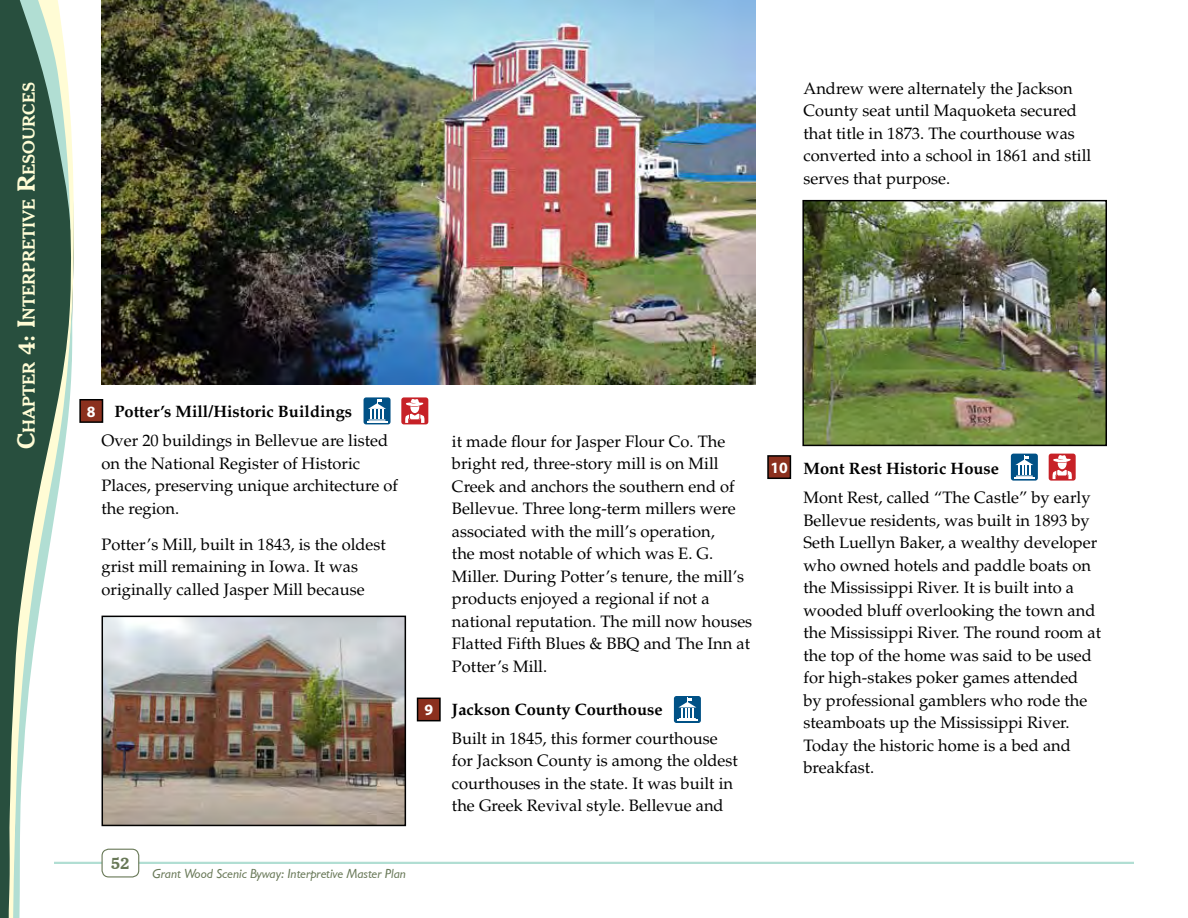
<style>
.page{position:relative;width:1188px;height:918px;background:#fff}
.page>*{position:absolute;margin:0;border:0;box-sizing:border-box;transform-origin:0 0}
.t1{font:700 16.8px "Cheltenham BT";color:#fffcd5}
.t2{font:16.5px/22.5px "Palatino";color:#000}
.t3{font:700 16.5px "Palatino";color:#000}
.t4{font:700 16.5px "Cheltenham BT";color:#687857}
.t5{font:700 15.75px "Myriad Pro";color:#fff}
.t6{font:13.5px "Garrison Sans ITALIC";color:#687857}
.s1{font-size:24px}
</style>
<div class="page">
<hr style="left:54px;top:862px;width:1080px;height:2px;background:#b1ded3">
<div style="left:102px;top:849px;width:37px;height:28px;background:#fff;border-radius:7px"></div>
<div style="left:102px;top:849px;width:37px;height:29px;border:1px solid #687857;border-radius:7px"></div>
<img style="left:105px;top:619px;width:298px;height:204px">
<div style="left:102px;top:616px;width:304px;height:210px;border:2px solid #000"></div>
<img style="left:101px;top:0;width:655px;height:385px">
<img style="left:805px;top:203px;width:299px;height:240px">
<div style="left:802px;top:200px;width:305px;height:246px;border:2px solid #000"></div>
<div style="left:80px;top:400px;width:23px;height:22px;background:#8b301e"></div>
<div style="left:79px;top:399px;width:24px;height:24px;border:2px solid #000"></div>
<div style="left:418px;top:698px;width:22px;height:23px;background:#8b301e"></div>
<div style="left:417px;top:698px;width:24px;height:23px;border:2px solid #000"></div>
<div style="left:768px;top:456px;width:22px;height:22px;background:#8b301e"></div>
<div style="left:767px;top:455px;width:24px;height:24px;border:2px solid #000"></div>
<div style="left:364px;top:397px;width:27px;height:27px;background:#005186;border-radius:3px"></div>
<hr style="left:367px;top:421px;width:20px;height:2px;background:#fff">
<svg style="left:368px;top:399px;width:18px;height:22px"></svg>
<div style="left:401px;top:397px;width:27px;height:27px;background:#c72127;border-radius:3px"></div>
<svg style="left:405px;top:399px;width:20px;height:24px"></svg>
<div style="left:674px;top:696px;width:27px;height:27px;background:#005186;border-radius:3px"></div>
<svg style="left:677px;top:698px;width:21px;height:23px"></svg>
<div style="left:1011px;top:454px;width:27px;height:27px;background:#005186;border-radius:3px"></div>
<hr style="left:1014px;top:477px;width:21px;height:2px;background:#fff">
<svg style="left:1015px;top:455px;width:18px;height:22px"></svg>
<div style="left:1049px;top:454px;width:27px;height:27px;background:#c72127;border-radius:3px"></div>
<svg style="left:1052px;top:455px;width:20px;height:24px"></svg>
<div style="left:0;top:0;width:8px;height:918px;background:#284f3e"></div>
<svg style="left:8px;top:0;width:68px;height:918px;background:#658373"></svg>
<svg style="left:13px;top:293px;width:60px;height:625px"></svg>
<p class="t1" style="left:19px;top:449px;width:369px;rotate:-90deg"><span class="s1">C</span>hapter <span class="s1">4: I</span>nterpretive <span class="s1">R</span>esources</p>
<p class="t2" style="left:804px;top:77px;width:289px">Andrew were alternately the Jackson County seat until Maquoketa secured that title in 1873. The courthouse was converted into a school in 1861 and still serves that purpose.</p>
<p class="t3" style="left:115px;top:402px;width:239px">Potter’s Mill/Historic Buildings</p>
<p class="t2" style="left:102px;top:430px;width:298px">Over 20 buildings in Bellevue are listed on the National Register of Historic Places, preserving unique architecture of the region.</p>
<p class="t2" style="left:102px;top:533px;width:286px">Potter’s Mill, built in 1843, is the oldest grist mill remaining in Iowa. It was originally called Jasper Mill because</p>
<p class="t5" style="left:87px;top:401px;width:10px">8</p>
<p class="t4" style="left:111px;top:853px;width:20px">52</p>
<p class="t6" style="left:152px;top:866px;width:255px">Grant Wood Scenic Byway: Interpretive Master Plan</p>
<p class="t5" style="left:424px;top:700px;width:10px">9</p>
<p class="t2" style="left:452px;top:430px;width:302px">it made flour for Jasper Flour Co. The bright red, three-story mill is on Mill Creek and anchors the southern end of Bellevue. Three long-term millers were associated with the mill’s operation,<br>the most notable of which was E. G.<br>Miller. During Potter’s tenure, the mill’s products enjoyed a regional if not a national reputation. The mill now houses Flatted Fifth Blues &amp; BBQ and The Inn at Potter’s Mill.</p>
<p class="t3" style="left:452px;top:699px;width:212px">Jackson County Courthouse</p>
<p class="t2" style="left:452px;top:727px;width:287px">Built in 1845, this former courthouse for Jackson County is among the oldest courthouses in the state. It was built in the Greek Revival style. Bellevue and</p>
<p class="t5" style="left:770px;top:457px;width:19px">10</p>
<p class="t3" style="left:804px;top:459px;width:197px">Mont Rest Historic House</p>
<p class="t2" style="left:804px;top:487px;width:299px">Mont Rest, called “The Castle” by early Bellevue residents, was built in 1893 by Seth Luellyn Baker, a wealthy developer who owned hotels and paddle boats on the Mississippi River. It is built into a wooded bluff overlooking the town and the Mississippi River. The round room at the top of the home was said to be used for high-stakes poker games attended<br>by professional gamblers who rode the steamboats up the Mississippi River.<br>Today the historic home is a bed and breakfast.</p>
</div>
